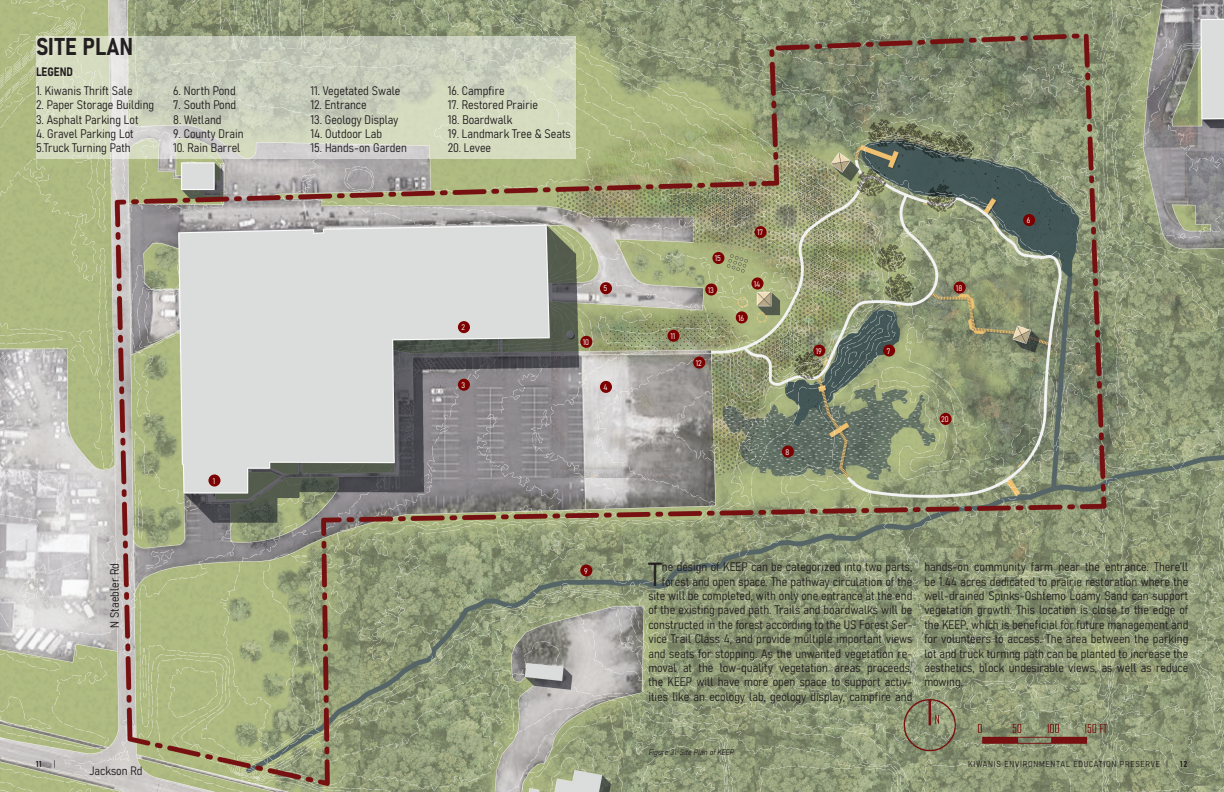
<style>
.page{position:relative;width:1224px;height:792px;background:#fff}
.page>*{position:absolute;margin:0;border:0;box-sizing:border-box;transform-origin:0 0}
.t1{font:32.9px "Bahnschrift";color:#231f20}
.t2{font:24px "Bahnschrift";letter-spacing:.005em;color:#231f20}
.t3{font:12.2px/14.4px "Bahnschrift";color:#231f20;text-align:right}
.t4{font:12px "Bahnschrift";color:#231f20}
.t5{font:8.5px "Bahnschrift";letter-spacing:.09em;color:#231f20}
.t6{font:8px "Bahnschrift";color:#fff}
.t7{font:italic 8px "Bahnschrift";color:#231f20}
</style>
<div class="page">
<img style="left:0;top:0;width:1224px;height:792px">
<svg style="left:36px;top:36px;width:540px;height:123px;background:#ced3bf"></svg>
<div style="left:208px;top:474px;width:12px;height:13px;background:#7d0000;border-radius:50%"></div>
<div style="left:458px;top:321px;width:12px;height:12px;background:#7d0000;border-radius:50%"></div>
<div style="left:600px;top:282px;width:12px;height:12px;background:#7d0000;border-radius:50%"></div>
<div style="left:458px;top:379px;width:12px;height:12px;background:#7d0000;border-radius:50%"></div>
<div style="left:600px;top:381px;width:12px;height:12px;background:#7d0000;border-radius:50%"></div>
<div style="left:667px;top:330px;width:12px;height:12px;background:#7d0000;border-radius:50%"></div>
<div style="left:580px;top:336px;width:12px;height:12px;background:#7d0000;border-radius:50%"></div>
<div style="left:782px;top:445px;width:12px;height:13px;background:#7d0000;border-radius:50%"></div>
<div style="left:954px;top:282px;width:12px;height:12px;background:#7d0000;border-radius:50%"></div>
<div style="left:755px;top:226px;width:12px;height:12px;background:#7d0000;border-radius:50%"></div>
<div style="left:736px;top:311px;width:12px;height:12px;background:#7d0000;border-radius:50%"></div>
<div style="left:705px;top:283px;width:12px;height:13px;background:#7d0000;border-radius:50%"></div>
<div style="left:693px;top:357px;width:12px;height:12px;background:#7d0000;border-radius:50%"></div>
<div style="left:712px;top:252px;width:12px;height:12px;background:#7d0000;border-radius:50%"></div>
<svg style="left:751px;top:277px;width:13px;height:13px"></svg>
<div style="left:883px;top:345px;width:12px;height:12px;background:#7d0000;border-radius:50%"></div>
<div style="left:813px;top:345px;width:12px;height:12px;background:#7d0000;border-radius:50%"></div>
<div style="left:940px;top:413px;width:12px;height:12px;background:#7d0000;border-radius:50%"></div>
<div style="left:1023px;top:214px;width:12px;height:12px;background:#7d0000;border-radius:50%"></div>
<div style="left:580px;top:564px;width:12px;height:13px;background:#7d0000;border-radius:50%"></div>
<p class="t2" style="left:36px;top:28px;width:99px">SITE PLAN</p>
<p class="t4" style="left:36px;top:63px;width:39px">LEGEND</p>
<p class="t3" style="left:36px;top:83px;width:98px">1. Kiwanis Thrift Sale</p>
<p class="t3" style="left:36px;top:97px;width:120px">2. Paper Storage Building</p>
<p class="t3" style="left:36px;top:111px;width:104px">3. Asphalt Parking Lot</p>
<p class="t3" style="left:36px;top:126px;width:99px">4. Gravel Parking Lot</p>
<p class="t3" style="left:36px;top:140px;width:96px">5.Truck Turning Path</p>
<p class="t3" style="left:173px;top:83px;width:64px">6. North Pond</p>
<p class="t3" style="left:173px;top:97px;width:65px">7. South Pond</p>
<p class="t3" style="left:173px;top:111px;width:50px">8. Wetland</p>
<p class="t3" style="left:173px;top:126px;width:72px">9. County Drain</p>
<p class="t3" style="left:173px;top:140px;width:69px">10. Rain Barrel</p>
<p class="t4" style="left:106px;top:628px;width:66px;rotate:-90deg">N Staebler Rd</p>
<p class="t6" style="left:213px;top:475px;width:4px">1</p>
<p class="t3" style="left:310px;top:83px;width:91px">11. Vegetated Swale</p>
<p class="t3" style="left:310px;top:97px;width:58px">12. Entrance</p>
<p class="t3" style="left:310px;top:111px;width:89px">13. Geology Display</p>
<p class="t3" style="left:310px;top:126px;width:73px">14. Outdoor Lab</p>
<p class="t3" style="left:310px;top:140px;width:98px">15. Hands-on Garden</p>
<p class="t3" style="left:448px;top:83px;width:58px">16. Campfire</p>
<p class="t3" style="left:448px;top:97px;width:92px">17. Restored Prairie</p>
<p class="t3" style="left:448px;top:111px;width:66px">18. Boardwalk</p>
<p class="t3" style="left:448px;top:126px;width:125px">19. Landmark Tree &amp; Seats</p>
<p class="t3" style="left:448px;top:140px;width:45px">20. Levee</p>
<p class="t6" style="left:462px;top:321px;width:5px">2</p>
<p class="t6" style="left:604px;top:283px;width:5px">5</p>
<p class="t6" style="left:583px;top:336px;width:8px">10</p>
<p class="t6" style="left:462px;top:379px;width:5px">3</p>
<p class="t6" style="left:603px;top:381px;width:5px">4</p>
<p class="t6" style="left:671px;top:330px;width:6px">11</p>
<p class="t6" style="left:715px;top:252px;width:8px">15</p>
<p class="t6" style="left:708px;top:284px;width:8px">13</p>
<p class="t6" style="left:696px;top:357px;width:8px">12</p>
<p class="t6" style="left:757px;top:226px;width:7px">17</p>
<p class="t6" style="left:754px;top:278px;width:8px">14</p>
<p class="t6" style="left:738px;top:312px;width:8px">16</p>
<p class="t6" style="left:816px;top:345px;width:8px">19</p>
<p class="t6" style="left:887px;top:345px;width:5px">7</p>
<p class="t6" style="left:785px;top:446px;width:5px">8</p>
<p class="t6" style="left:956px;top:282px;width:8px">18</p>
<p class="t6" style="left:941px;top:413px;width:9px">20</p>
<p class="t6" style="left:1027px;top:214px;width:5px">6</p>
<p class="t6" style="left:584px;top:565px;width:5px">9</p>
<p class="t1" style="left:649px;top:549px;width:15px">T</p>
<p class="t3" style="left:648px;top:559px;width:266px">he design of KEEP can be categorized into two parts, forest and open space. The pathway circulation of the site will be completed, with only one entrance at the end of the existing paved path. Trails and boardwalks will be constructed in the forest according to the US Forest Ser&shy;vice Trail Class 4, and provide multiple important views and seats for stopping. As the unwanted vegetation re&shy;moval at the low-quality vegetation areas proceeds, the KEEP will have more open space to support activ&shy;ities like an ecology lab, geology display, campfire and</p>
<p class="t3" style="left:924px;top:559px;width:266px;text-align:justify">hands-on community farm near the entrance. There’ll be 1.44 acres dedicated to prairie restoration where the well-drained Spinks-Oshtemo Loamy Sand can support vegetation growth. This location is close to the edge of the KEEP, which is beneficial for future management and for volunteers to access. The area between the parking lot and truck turning path can be planted to increase the aesthetics, block undesirable views, as well as reduce mowing.</p>
<p class="t7" style="left:648px;top:746px;width:89px">Figure 31:Site Plan ofKEEP</p>
<p class="t5" style="left:36px;top:758px;width:7px">11</p>
<p class="t5" style="left:54px;top:758px;width:3px">|</p>
<p class="t5" style="left:968px;top:758px;width:202px">KIWANIS ENVIRONMENTAL EDUCATION PRESERVE |</p>
<p class="t5" style="left:1180px;top:758px;width:9px">12</p>
<p class="t4" style="left:89px;top:761px;width:55px">Jackson Rd</p>
</div>
